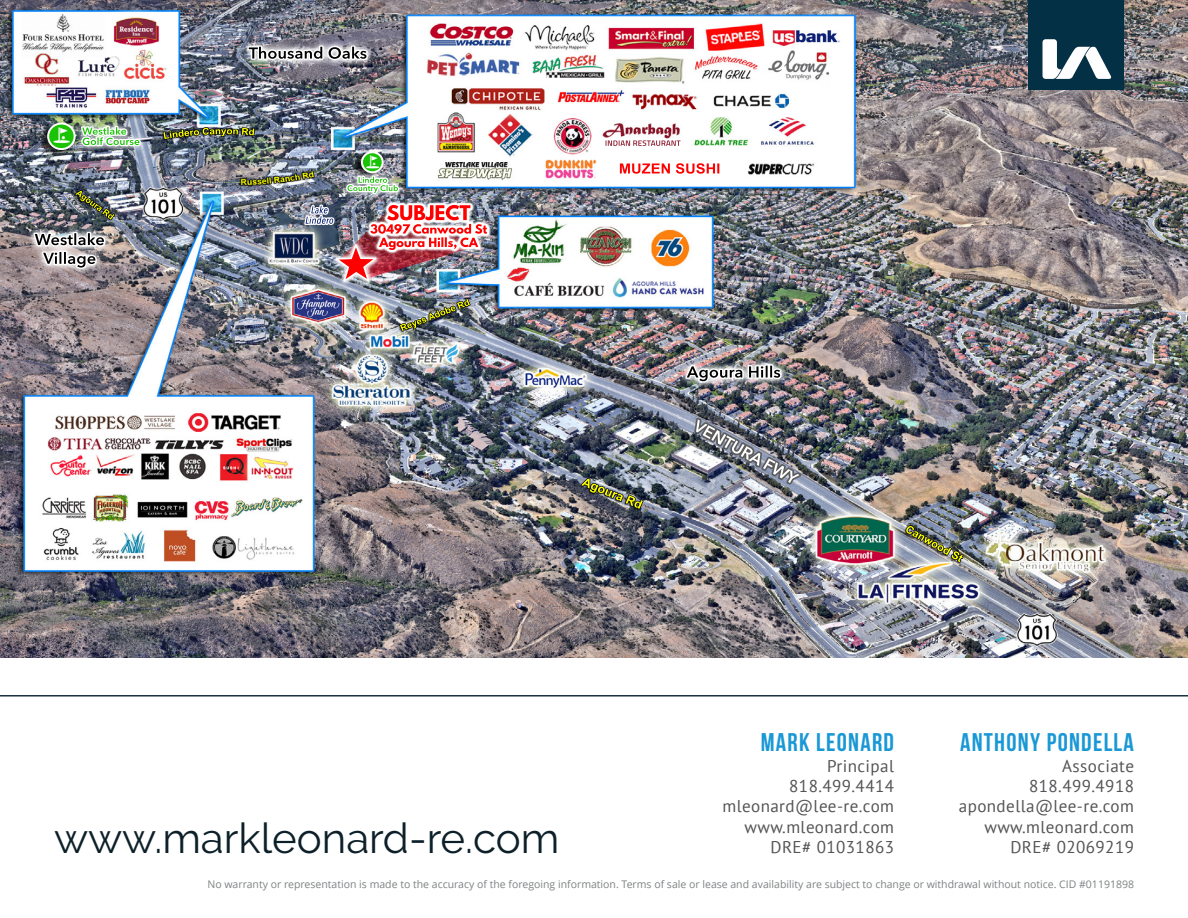
<style>
.page{position:relative;width:1188px;height:918px;background:#fff}
.page>*{position:absolute;margin:0;border:0;box-sizing:border-box;transform-origin:0 0}
.t1{font:42px "Raleway";color:#0d2029}
._6_pt{font:700 25.5px "Bebas Neue";letter-spacing:.05em;color:#1a98d6}
._6_pt-2{font:17.1px "PT Sans";letter-spacing:.025em;color:#535355}
.t2{font:10.5px "Open Sans";color:#7e8183}
</style>
<div class="page">
<img style="left:0;top:0;width:1188px;height:657px">
<img style="left:33px;top:232px;width:72px;height:15px">
<img style="left:35px;top:233px;width:69px;height:35px">
<img style="left:247px;top:45px;width:121px;height:15px">
<img style="left:249px;top:47px;width:118px;height:12px">
<img style="left:685px;top:364px;width:97px;height:19px">
<img style="left:687px;top:366px;width:93px;height:15px">
<img style="left:906px;top:526px;width:46px;height:30px">
<img style="left:906px;top:526px;width:38px;height:25px">
<img style="left:47px;top:123px;width:29px;height:27px">
<img style="left:49px;top:125px;width:25px;height:23px">
<img style="left:81px;top:126px;width:47px;height:20px">
<img style="left:82px;top:127px;width:57px;height:18px">
<img style="left:361px;top:151px;width:23px;height:22px;border-radius:11px">
<img style="left:363px;top:153px;width:19px;height:18px">
<img style="left:346px;top:175px;width:47px;height:19px">
<img style="left:348px;top:177px;width:50px;height:14px">
<img style="left:304px;top:205px;width:31px;height:20px">
<img style="left:306px;top:206px;width:27px;height:18px">
<img style="left:336px;top:244px;width:41px;height:38px">
<img style="left:339px;top:247px;width:34px;height:32px">
<img style="left:606px;top:140px;width:75px;height:6px">
<img style="left:632px;top:163px;width:87px;height:11px">
<img style="left:581px;top:478px;width:32px;height:1px">
<img style="left:581px;top:479px;width:42px;height:22px">
<img style="left:694px;top:418px;width:68px;height:50px">
<img style="left:696px;top:419px;width:104px;height:64px">
<img style="left:434px;top:298px;width:37px;height:16px">
<img style="left:435px;top:299px;width:35px;height:19px">
<img style="left:75px;top:190px;width:27px;height:1px">
<img style="left:75px;top:191px;width:27px;height:21px">
<img style="left:202px;top:127px;width:37px;height:10px">
<img style="left:203px;top:128px;width:51px;height:7px">
<img style="left:385px;top:203px;width:87px;height:2px">
<img style="left:371px;top:205px;width:111px;height:29px">
<hr style="left:0;top:695px;width:1188px;height:2px;background:#173340">
<div style="left:1028px;top:0;width:96px;height:90px;background:#033045"></div>
<svg style="left:1043px;top:39px;width:69px;height:40px"></svg>
<p class="t1" style="left:54px;top:814px;width:507px">www.markleonard-re.com</p>
<p class="_6_pt" style="left:761px;top:728px;width:135px">MARK LEONARD</p>
<p class="_6_pt-2" style="left:827px;top:755px;width:68px">Principal</p>
<p class="_6_pt-2" style="left:789px;top:775px;width:106px">818.499.4414</p>
<p class="_6_pt-2" style="left:723px;top:795px;width:173px">mleonard@lee-re.com</p>
<p class="_6_pt-2" style="left:744px;top:816px;width:151px">www.mleonard.com</p>
<p class="_6_pt-2" style="left:770px;top:836px;width:125px">DRE# 01031863</p>
<p class="_6_pt" style="left:960px;top:728px;width:175px">ANTHONY PONDELLA</p>
<p class="_6_pt-2" style="left:1062px;top:755px;width:73px">Associate</p>
<p class="_6_pt-2" style="left:1029px;top:775px;width:106px">818.499.4918</p>
<p class="_6_pt-2" style="left:959px;top:795px;width:177px">apondella@lee-re.com</p>
<p class="_6_pt-2" style="left:984px;top:816px;width:151px">www.mleonard.com</p>
<p class="_6_pt-2" style="left:1010px;top:836px;width:125px">DRE# 02069219</p>
<p class="t2" style="left:207px;top:877px;width:928px">No warranty or representation is made to the accuracy of the foregoing information. Terms of sale or lease and availability are subject to change or withdrawal without notice. CID #01191898</p>
</div>
